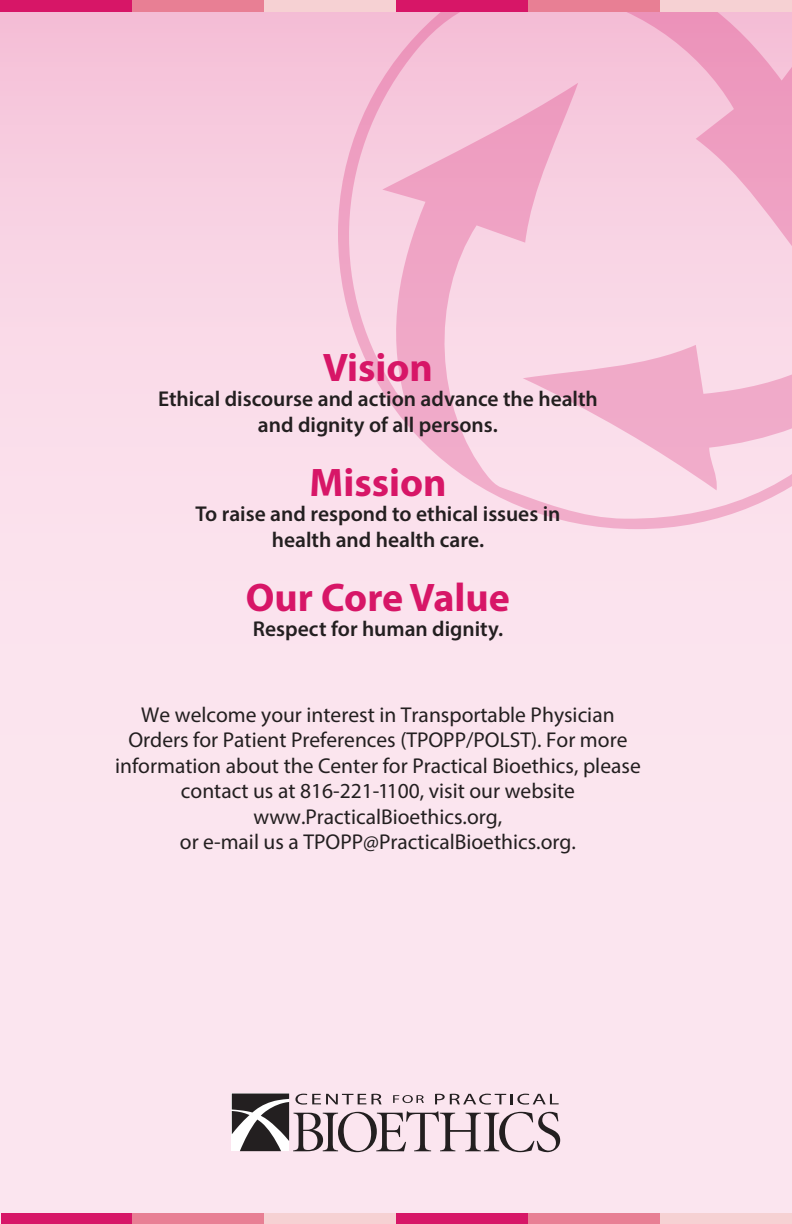
<style>
.page{position:relative;width:792px;height:1224px;background:#fff}
.page>*{position:absolute;margin:0;border:0;box-sizing:border-box;transform-origin:0 0}
.body_copy{font:700 40px "Myriad Pro";color:#d71667}
.body_copy-2{font:21.6px/25.6px "Myriad Pro";color:#231f20;text-align:center}
.body_copy-3{font:600 21.6px/25.6px "Myriad Pro";color:#231f20;text-align:center}
</style>
<div class="page">
<div style="left:1px;top:0;width:791px;height:1224px;background:linear-gradient(to bottom,#f7ccdf,#fceef4)"></div>
<svg style="left:336px;top:12px;width:456px;height:517px;background:#f5c6db"></svg>
<svg style="left:232px;top:1094px;width:328px;height:58px;background:#b7a8ae"></svg>
<div style="left:1px;top:1213px;width:132px;height:11px;background:#d71667"></div>
<div style="left:396px;top:1213px;width:132px;height:11px;background:#d71667"></div>
<div style="left:133px;top:1213px;width:131px;height:11px;background:#e87f94"></div>
<div style="left:528px;top:1213px;width:132px;height:11px;background:#e87f94"></div>
<div style="left:264px;top:1213px;width:132px;height:11px;background:#f6d1d3"></div>
<div style="left:660px;top:1213px;width:132px;height:11px;background:#f6d1d3"></div>
<div style="left:0;top:0;width:132px;height:12px;background:#d71667"></div>
<div style="left:396px;top:0;width:132px;height:12px;background:#d71667"></div>
<div style="left:132px;top:0;width:132px;height:12px;background:#e87f94"></div>
<div style="left:528px;top:0;width:132px;height:12px;background:#e87f94"></div>
<div style="left:264px;top:0;width:132px;height:12px;background:#f6d1d3"></div>
<div style="left:660px;top:0;width:132px;height:12px;background:#f6d1d3"></div>
<p class="body_copy" style="left:323px;top:341px;width:112px">Vision</p>
<p class="body_copy-3" style="left:158px;top:386px;width:441px">Ethical discourse and action advance the health and dignity of all persons.</p>
<p class="body_copy" style="left:309px;top:456px;width:139px">Mission</p>
<p class="body_copy-3" style="left:195px;top:501px;width:367px">To raise and respond to ethical issues in health and health care.</p>
<p class="body_copy" style="left:246px;top:571px;width:266px">Our Core Value</p>
<p class="body_copy-3" style="left:253px;top:616px;width:252px">Respect for human dignity.</p>
<p class="body_copy-2" style="left:115px;top:702px;width:527px">We welcome your interest in Transportable Physician Orders for Patient Preferences (TPOPP/POLST). For more information about the Center for Practical Bioethics, please contact us at 816-221-1100, visit our website www.PracticalBioethics.org,<br>or e-mail us a TPOPP@PracticalBioethics.org.</p>
</div>
